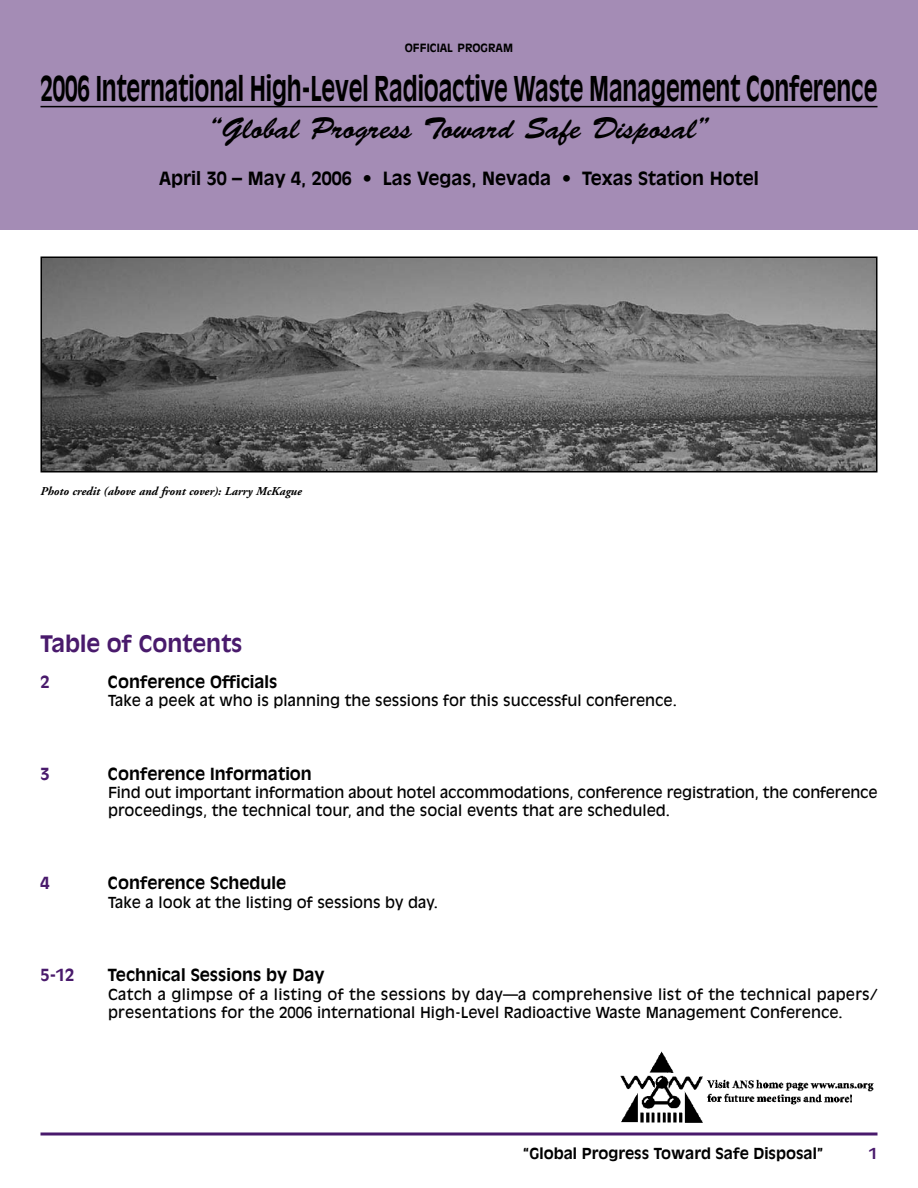
<style>
.page{position:relative;width:918px;height:1188px;background:#fff}
.page>*{position:absolute;margin:0;border:0;box-sizing:border-box;transform-origin:0 0}
.t1{font:700 33.75px "Antique Olive";letter-spacing:-.005em;color:#000;scale:.67 1}
.t2{font:30px "Brush Script";color:#000}
.t3{font:700 22.5px "Antique Olive";color:#491a6c}
.t4{font:700 18px "Antique Olive";color:#000}
.t5{font:700 16.5px "Antique Olive";color:#000}
.t6{font:700 16.5px "Antique Olive";color:#491a6c}
.t7{font:15px/18px "Antique Olive";color:#000}
.t8{font:700 15px "Antique Olive";color:#000}
.t9{font:700 15px "Antique Olive";color:#491a6c}
.t10{font:italic 700 12px "Adobe Garamond";color:#000}
.t11{font:700 11.25px "Antique Olive";color:#000}
</style>
<div class="page">
<svg style="left:40px;top:1132px;width:838px;height:4px;background:#765390"></svg>
<img style="left:43px;top:259px;width:832px;height:210px">
<div style="left:40px;top:256px;width:838px;height:216px;border:2px solid #000"></div>
<div style="left:0;top:0;width:918px;height:230px;background:#a48cb5"></div>
<hr style="left:40px;top:106px;width:838px;height:1px;background:#000">
<img style="left:620px;top:1051px;width:254px;height:72px">
<p class="t11" style="left:405px;top:43px;width:110px">OFFICIAL PROGRAM</p>
<h1 class="t1" style="left:40px;top:75px;width:1251px">2006 International High-Level Radioactive Waste Management Conference</h1>
<h2 class="t2" style="left:208px;top:120px;width:504px">“Global Progress Toward Safe Disposal”</h2>
<p class="t4" style="left:159px;top:171px;width:601px">April 30 – May 4, 2006 • Las Vegas, Nevada • Texas Station Hotel</p>
<p class="t10" style="left:40px;top:487px;width:263px">Photo credit (above and front cover): Larry McKague</p>
<h3 class="t3" style="left:40px;top:634px;width:204px">Table of Contents</h3>
<p class="t6" style="left:40px;top:675px;width:11px">2</p>
<p class="t5" style="left:108px;top:675px;width:171px">Conference Officials</p>
<p class="t7" style="left:108px;top:693px;width:570px">Take a peek at who is planning the sessions for this successful conference.</p>
<p class="t6" style="left:40px;top:767px;width:11px">3</p>
<p class="t5" style="left:108px;top:767px;width:205px">Conference Information</p>
<p class="t7" style="left:108px;top:785px;width:771px">Find out important information about hotel accommodations, conference registration, the conference proceedings, the technical tour, and the social events that are scheduled.</p>
<p class="t6" style="left:40px;top:877px;width:11px">4</p>
<p class="t5" style="left:108px;top:877px;width:180px">Conference Schedule</p>
<p class="t7" style="left:108px;top:894px;width:331px">Take a look at the listing of sessions by day.</p>
<p class="t6" style="left:40px;top:968px;width:35px">5-12</p>
<p class="t5" style="left:108px;top:968px;width:218px">Technical Sessions by Day</p>
<p class="t7" style="left:108px;top:986px;width:771px">Catch a glimpse of a listing of the sessions by day—a comprehensive list of the technical papers/ presentations for the 2006 international High-Level Radioactive Waste Management Conference.</p>
<p class="t8" style="left:523px;top:1147px;width:302px">“Global Progress Toward Safe Disposal”</p>
<p class="t9" style="left:869px;top:1147px;width:10px">1</p>
</div>
